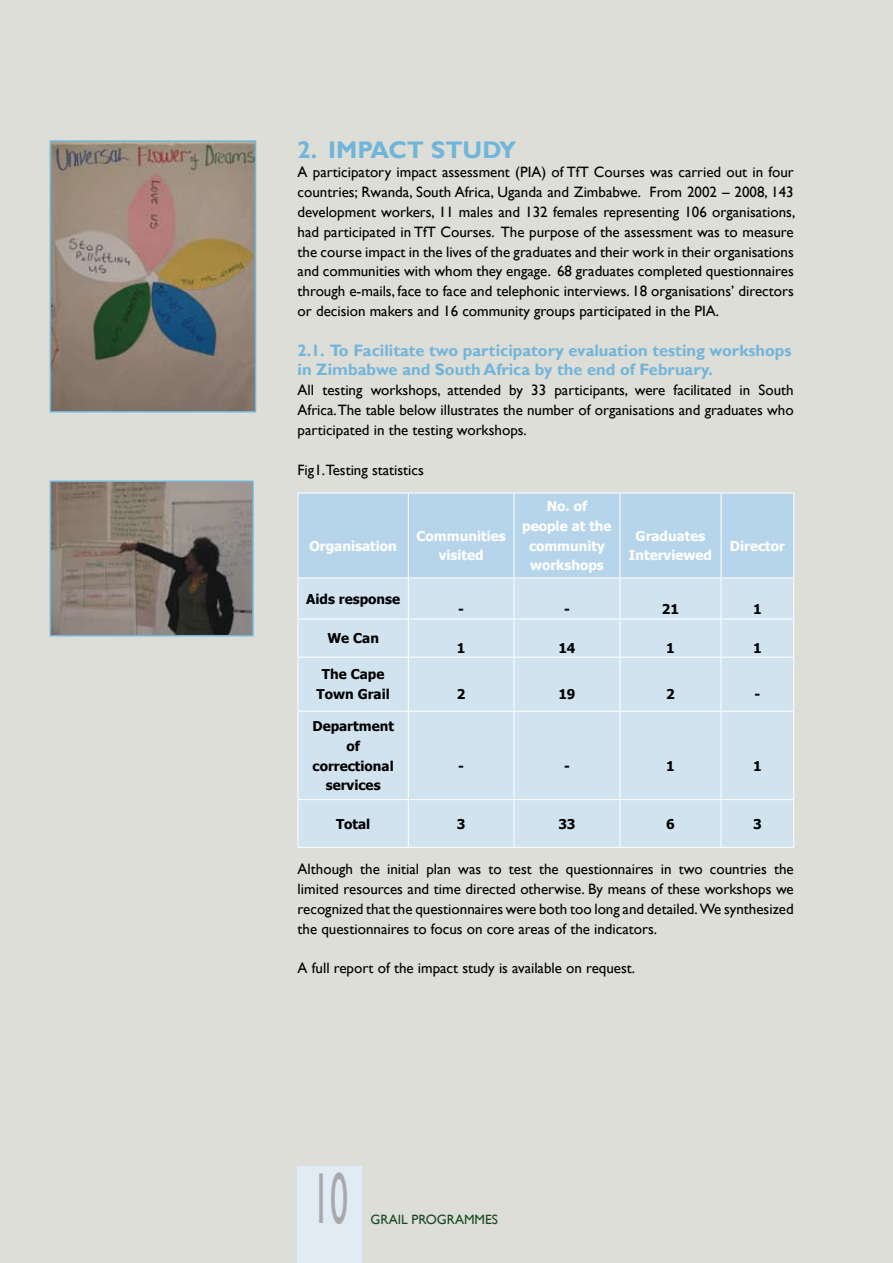
<style>
.page{position:relative;width:893px;height:1263px;background:#dcded7}
.page>*{position:absolute;margin:0;border:0;box-sizing:border-box;transform-origin:0 0}
.t1{font:72px "Gill Sans";color:#a7a9ac;scale:.5 1}
.t2{font:700 24px "Gill Sans";color:#72b5da}
.t3{font:700 16.5px/19.8px "Gill Sans";color:#72b5da}
.t4{font:15px/19.8px "Gill Sans";color:#000;text-align:justify}
.t5{font:700 13.5px/19.8px "Tahoma";color:#000;text-align:center}
.t6{font:700 13.5px/19.8px "Tahoma";color:#fff;text-align:center}
.t7{font:13.5px "Gill Sans";color:#1b4923}
</style>
<div class="page">
<div style="left:298px;top:1166px;width:64px;height:97px;background:#e0ebf4"></div>
<div style="left:299px;top:494px;width:494px;height:84px;background:#b7d5ea"></div>
<div style="left:299px;top:579px;width:494px;height:268px;background:#d2e3f0"></div>
<hr style="left:298px;top:493px;width:110px;height:1px;background:#fff">
<hr style="left:298px;top:493px;width:1px;height:85px;background:#fff">
<hr style="left:408px;top:493px;width:106px;height:1px;background:#fff">
<hr style="left:408px;top:493px;width:1px;height:85px;background:#fff">
<hr style="left:514px;top:493px;width:106px;height:1px;background:#fff">
<hr style="left:514px;top:493px;width:1px;height:85px;background:#fff">
<hr style="left:620px;top:493px;width:101px;height:1px;background:#fff">
<hr style="left:619px;top:493px;width:1px;height:85px;background:#fff">
<hr style="left:721px;top:493px;width:73px;height:1px;background:#fff">
<hr style="left:721px;top:493px;width:1px;height:85px;background:#fff">
<hr style="left:793px;top:493px;width:1px;height:85px;background:#fff">
<hr style="left:298px;top:578px;width:110px;height:1px;background:#fff">
<hr style="left:298px;top:578px;width:1px;height:41px;background:#fff">
<hr style="left:408px;top:578px;width:106px;height:1px;background:#fff">
<hr style="left:408px;top:578px;width:1px;height:41px;background:#fff">
<hr style="left:514px;top:578px;width:106px;height:1px;background:#fff">
<hr style="left:514px;top:578px;width:1px;height:41px;background:#fff">
<hr style="left:620px;top:578px;width:101px;height:1px;background:#fff">
<hr style="left:619px;top:578px;width:1px;height:41px;background:#fff">
<hr style="left:721px;top:578px;width:73px;height:1px;background:#fff">
<hr style="left:721px;top:578px;width:1px;height:41px;background:#fff">
<hr style="left:793px;top:578px;width:1px;height:41px;background:#fff">
<hr style="left:298px;top:619px;width:110px;height:1px;background:#fff">
<hr style="left:298px;top:619px;width:1px;height:38px;background:#fff">
<hr style="left:408px;top:619px;width:106px;height:1px;background:#fff">
<hr style="left:408px;top:619px;width:1px;height:38px;background:#fff">
<hr style="left:514px;top:619px;width:106px;height:1px;background:#fff">
<hr style="left:514px;top:619px;width:1px;height:38px;background:#fff">
<hr style="left:620px;top:619px;width:101px;height:1px;background:#fff">
<hr style="left:619px;top:619px;width:1px;height:38px;background:#fff">
<hr style="left:721px;top:619px;width:73px;height:1px;background:#fff">
<hr style="left:721px;top:619px;width:1px;height:38px;background:#fff">
<hr style="left:793px;top:619px;width:1px;height:38px;background:#fff">
<hr style="left:298px;top:657px;width:110px;height:1px;background:#fff">
<hr style="left:298px;top:657px;width:1px;height:54px;background:#fff">
<hr style="left:408px;top:657px;width:106px;height:1px;background:#fff">
<hr style="left:408px;top:657px;width:1px;height:54px;background:#fff">
<hr style="left:514px;top:657px;width:106px;height:1px;background:#fff">
<hr style="left:514px;top:657px;width:1px;height:54px;background:#fff">
<hr style="left:620px;top:657px;width:101px;height:1px;background:#fff">
<hr style="left:619px;top:657px;width:1px;height:54px;background:#fff">
<hr style="left:721px;top:657px;width:73px;height:1px;background:#fff">
<hr style="left:721px;top:657px;width:1px;height:54px;background:#fff">
<hr style="left:793px;top:657px;width:1px;height:54px;background:#fff">
<hr style="left:298px;top:711px;width:110px;height:1px;background:#fff">
<hr style="left:298px;top:711px;width:1px;height:88px;background:#fff">
<hr style="left:408px;top:711px;width:106px;height:1px;background:#fff">
<hr style="left:408px;top:711px;width:1px;height:88px;background:#fff">
<hr style="left:514px;top:711px;width:106px;height:1px;background:#fff">
<hr style="left:514px;top:711px;width:1px;height:88px;background:#fff">
<hr style="left:620px;top:711px;width:101px;height:1px;background:#fff">
<hr style="left:619px;top:711px;width:1px;height:88px;background:#fff">
<hr style="left:721px;top:711px;width:73px;height:1px;background:#fff">
<hr style="left:721px;top:711px;width:1px;height:88px;background:#fff">
<hr style="left:793px;top:711px;width:1px;height:88px;background:#fff">
<hr style="left:298px;top:799px;width:110px;height:1px;background:#fff">
<hr style="left:298px;top:800px;width:1px;height:47px;background:#fff">
<hr style="left:298px;top:847px;width:110px;height:1px;background:#fff">
<hr style="left:408px;top:799px;width:106px;height:1px;background:#fff">
<hr style="left:408px;top:800px;width:1px;height:47px;background:#fff">
<hr style="left:408px;top:847px;width:106px;height:1px;background:#fff">
<hr style="left:514px;top:799px;width:106px;height:1px;background:#fff">
<hr style="left:514px;top:800px;width:1px;height:47px;background:#fff">
<hr style="left:514px;top:847px;width:106px;height:1px;background:#fff">
<hr style="left:620px;top:799px;width:101px;height:1px;background:#fff">
<hr style="left:619px;top:800px;width:1px;height:47px;background:#fff">
<hr style="left:620px;top:847px;width:101px;height:1px;background:#fff">
<hr style="left:721px;top:799px;width:73px;height:1px;background:#fff">
<hr style="left:721px;top:800px;width:1px;height:47px;background:#fff">
<hr style="left:793px;top:800px;width:1px;height:47px;background:#fff">
<hr style="left:721px;top:847px;width:73px;height:1px;background:#fff">
<img style="left:53px;top:143px;width:200px;height:266px">
<div style="left:50px;top:140px;width:206px;height:272px;border:2px solid #72b5da"></div>
<img style="left:53px;top:483px;width:198px;height:150px">
<div style="left:50px;top:480px;width:204px;height:156px;border:2px solid #72b5da"></div>
<h2 class="t2" style="left:298px;top:135px;width:220px">2. IMPACT STUDY</h2>
<p class="t4" style="left:298px;top:163px;width:499px">A participatory impact assessment (PIA) of TfT Courses was carried out in four countries; Rwanda, South Africa, Uganda and Zimbabwe. From 2002 – 2008, 143 development workers, 11 males and 132 females representing 106 organisations, had participated in TfT Courses. The purpose of the assessment was to measure the course impact in the lives of the graduates and their work in their organisations and communities with whom they engage. 68 graduates completed questionnaires through e-mails, face to face and telephonic interviews. 18 organisations’ directors or decision makers and 16 community groups participated in the PIA.</p>
<p class="t3" style="left:298px;top:341px;width:495px">2.1. To Facilitate two participatory evaluation testing workshops in Zimbabwe and South Africa by the end of February.</p>
<p class="t4" style="left:298px;top:381px;width:498px">All testing workshops, attended by 33 participants, were facilitated in South Africa.The table below illustrates the number of organisations and graduates who participated in the testing workshops.</p>
<p class="t4" style="left:298px;top:460px;width:128px">Fig1.Testing statistics</p>
<p class="t6" style="left:310px;top:535px;width:89px">Organisation</p>
<p class="t6" style="left:417px;top:525px;width:91px">Communities visited</p>
<p class="t6" style="left:522px;top:495px;width:91px">No. of<br>people at the community workshops</p>
<p class="t6" style="left:629px;top:525px;width:85px">Graduates<br>Interviewed</p>
<p class="t6" style="left:730px;top:535px;width:57px">Director</p>
<p class="t5" style="left:306px;top:588px;width:95px">Aids response</p>
<p class="t5" style="left:327px;top:627px;width:53px">We Can</p>
<p class="t5" style="left:317px;top:664px;width:75px">The Cape<br>Town Grail</p>
<p class="t5" style="left:312px;top:715px;width:83px">Department of correctional services</p>
<p class="t5" style="left:458px;top:598px;width:7px">-</p>
<p class="t5" style="left:564px;top:598px;width:7px">-</p>
<p class="t5" style="left:662px;top:598px;width:19px">21</p>
<p class="t5" style="left:753px;top:598px;width:10px">1</p>
<p class="t5" style="left:457px;top:637px;width:10px">1</p>
<p class="t5" style="left:558px;top:637px;width:19px">14</p>
<p class="t5" style="left:666px;top:637px;width:10px">1</p>
<p class="t5" style="left:753px;top:637px;width:10px">1</p>
<p class="t5" style="left:457px;top:684px;width:10px">2</p>
<p class="t5" style="left:558px;top:684px;width:19px">19</p>
<p class="t5" style="left:666px;top:684px;width:10px">2</p>
<p class="t5" style="left:754px;top:684px;width:7px">-</p>
<p class="t5" style="left:458px;top:755px;width:7px">-</p>
<p class="t5" style="left:564px;top:755px;width:7px">-</p>
<p class="t5" style="left:666px;top:755px;width:10px">1</p>
<p class="t5" style="left:753px;top:755px;width:10px">1</p>
<p class="t5" style="left:336px;top:813px;width:36px">Total</p>
<p class="t5" style="left:457px;top:813px;width:10px">3</p>
<p class="t5" style="left:558px;top:813px;width:19px">33</p>
<p class="t5" style="left:666px;top:813px;width:10px">6</p>
<p class="t5" style="left:753px;top:813px;width:10px">3</p>
<p class="t4" style="left:298px;top:860px;width:498px">Although the initial plan was to test the questionnaires in two countries the limited resources and time directed otherwise. By means of these workshops we recognized that the questionnaires were both too long and detailed. We synthesized the questionnaires to focus on core areas of the indicators.</p>
<p class="t4" style="left:298px;top:959px;width:339px">A full report of the impact study is available on request.</p>
<h1 class="t1" style="left:312px;top:1157px;width:73px">10</h1>
<p class="t7" style="left:371px;top:1211px;width:129px">GRAIL PROGRAMMES</p>
</div>
